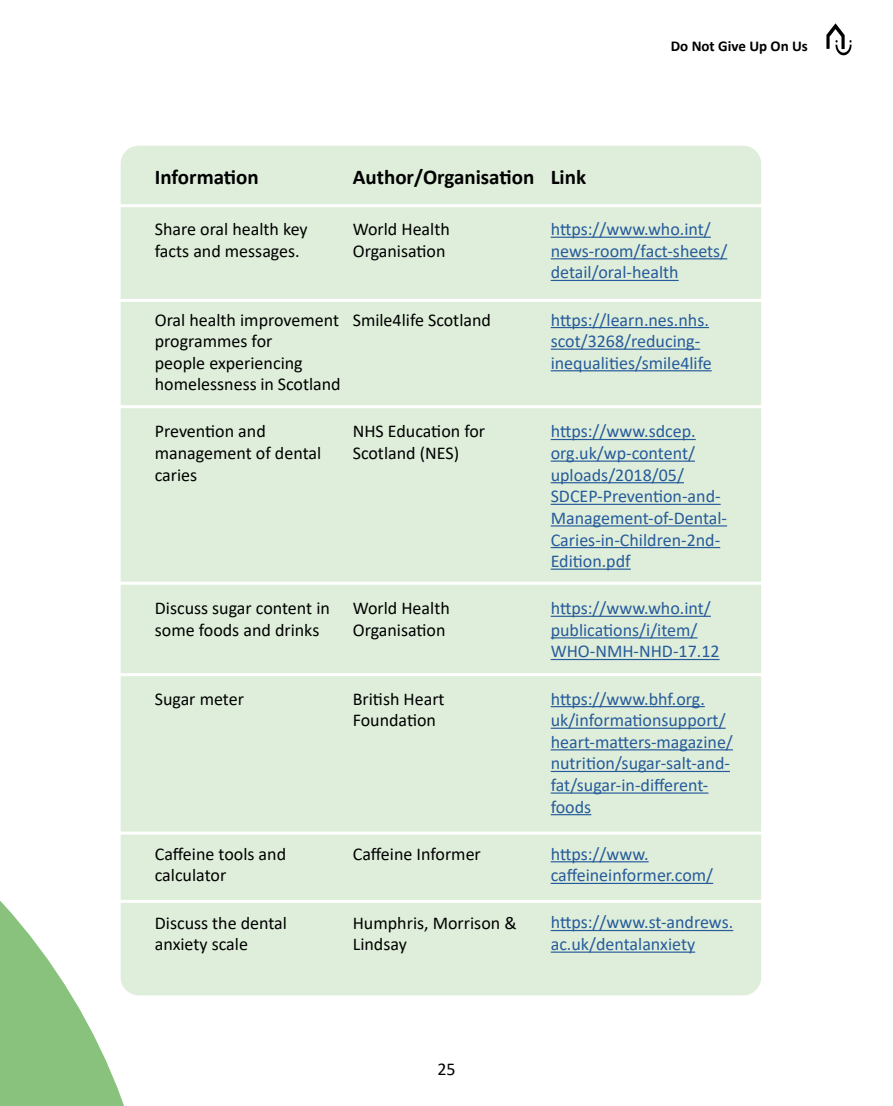
<style>
.page{position:relative;width:893px;height:1106px;background:#fff}
.page>*{position:absolute;margin:0;border:0;box-sizing:border-box;transform-origin:0 0}
.t1{font:700 21px "Calibri";color:#000}
.t2{font:18px/21.6px "Calibri";color:#275b9b}
.t3{font:18px/21.6px "Calibri";color:#000}
.t4{font:700 15px "Calibri";color:#000}
</style>
<div class="page">
<svg style="left:826px;top:23px;width:26px;height:32px"></svg>
<svg style="left:0;top:704px;width:159px;height:402px"></svg>
<div style="left:121px;top:146px;width:640px;height:849px;background:#deeeda;border-radius:18px"></div>
<hr style="left:118px;top:204px;width:760px;height:3px;background:#fff">
<hr style="left:551px;top:237px;width:160px;height:1px;background:#275b9b">
<hr style="left:551px;top:258px;width:176px;height:1px;background:#275b9b">
<hr style="left:551px;top:280px;width:128px;height:1px;background:#275b9b">
<hr style="left:551px;top:327px;width:158px;height:1px;background:#275b9b">
<hr style="left:551px;top:348px;width:149px;height:2px;background:#275b9b">
<hr style="left:551px;top:370px;width:161px;height:1px;background:#275b9b">
<hr style="left:551px;top:439px;width:145px;height:1px;background:#275b9b">
<hr style="left:551px;top:460px;width:144px;height:2px;background:#275b9b">
<hr style="left:551px;top:482px;width:133px;height:1px;background:#275b9b">
<hr style="left:551px;top:504px;width:170px;height:1px;background:#275b9b">
<hr style="left:551px;top:525px;width:176px;height:1px;background:#275b9b">
<hr style="left:551px;top:547px;width:169px;height:1px;background:#275b9b">
<hr style="left:551px;top:568px;width:80px;height:2px;background:#275b9b">
<hr style="left:551px;top:615px;width:160px;height:2px;background:#275b9b">
<hr style="left:551px;top:637px;width:147px;height:1px;background:#275b9b">
<hr style="left:551px;top:659px;width:169px;height:1px;background:#275b9b">
<hr style="left:551px;top:706px;width:154px;height:1px;background:#275b9b">
<hr style="left:551px;top:727px;width:175px;height:2px;background:#275b9b">
<hr style="left:551px;top:749px;width:182px;height:1px;background:#275b9b">
<hr style="left:551px;top:771px;width:179px;height:1px;background:#275b9b">
<hr style="left:551px;top:792px;width:157px;height:1px;background:#275b9b">
<hr style="left:551px;top:814px;width:40px;height:1px;background:#275b9b">
<hr style="left:551px;top:861px;width:98px;height:1px;background:#275b9b">
<hr style="left:551px;top:882px;width:162px;height:2px;background:#275b9b">
<hr style="left:551px;top:930px;width:182px;height:1px;background:#275b9b">
<hr style="left:551px;top:951px;width:144px;height:1px;background:#275b9b">
<hr style="left:102px;top:299px;width:760px;height:3px;background:#fff">
<hr style="left:51px;top:405px;width:760px;height:3px;background:#fff">
<hr style="left:78px;top:581px;width:760px;height:3px;background:#fff">
<hr style="left:66px;top:673px;width:760px;height:3px;background:#fff">
<hr style="left:86px;top:831px;width:760px;height:3px;background:#fff">
<hr style="left:86px;top:899px;width:760px;height:3px;background:#fff">
<p class="t4" style="left:671px;top:35px;width:139px">Do Not Give Up On Us</p>
<p class="t1" style="left:155px;top:163px;width:105px">Information</p>
<p class="t1" style="left:353px;top:163px;width:235px">Author/Organisation Link</p>
<p class="t3" style="left:155px;top:218px;width:154px">Share oral health key facts and messages.</p>
<p class="t3" style="left:353px;top:218px;width:99px">World Health<br>Organisation</p>
<p class="t2" style="left:551px;top:218px;width:178px">https://www.who.int/ news-room/fact-sheets/ detail/oral-health</p>
<p class="t3" style="left:155px;top:308px;width:187px">Oral health improvement programmes for<br>people experiencing homelessness in Scotland</p>
<p class="t3" style="left:353px;top:308px;width:140px">Smile4life Scotland</p>
<p class="t2" style="left:551px;top:308px;width:163px">https://learn.nes.nhs. scot/3268/reducing&shy;inequalities/smile4life</p>
<p class="t3" style="left:155px;top:420px;width:168px">Prevention and management of dental caries</p>
<p class="t3" style="left:353px;top:420px;width:134px">NHS Education for<br>Scotland (NES)</p>
<p class="t2" style="left:551px;top:420px;width:178px">https://www.sdcep. org.uk/wp-content/ uploads/2018/05/<br>SDCEP-Prevention-and-<br>Management-of-Dental-<br>Caries-in-Children-2nd-<br>Edition.pdf</p>
<p class="t3" style="left:155px;top:597px;width:177px">Discuss sugar content in some foods and drinks</p>
<p class="t3" style="left:353px;top:597px;width:99px">World Health<br>Organisation</p>
<p class="t2" style="left:551px;top:597px;width:170px">https://www.who.int/ publications/i/item/<br>WHO-NMH-NHD-17.12</p>
<p class="t3" style="left:155px;top:687px;width:91px">Sugar meter</p>
<p class="t3" style="left:353px;top:687px;width:93px">British Heart<br>Foundation</p>
<p class="t2" style="left:551px;top:687px;width:184px">https://www.bhf.org. uk/informationsupport/ heart-matters-magazine/ nutrition/sugar-salt-and&shy;fat/sugar-in-different&shy;foods</p>
<p class="t3" style="left:155px;top:842px;width:133px">Caffeine tools and calculator</p>
<p class="t3" style="left:353px;top:842px;width:130px">Caffeine Informer</p>
<p class="t2" style="left:551px;top:842px;width:164px">https://www. caffeineinformer.com/</p>
<p class="t3" style="left:155px;top:911px;width:134px">Discuss the dental anxiety scale</p>
<p class="t3" style="left:353px;top:911px;width:165px">Humphris, Morrison &amp;<br>Lindsay</p>
<p class="t2" style="left:551px;top:911px;width:184px">https://www.st-andrews. ac.uk/dentalanxiety</p>
<p class="t3" style="left:437px;top:1057px;width:20px">25</p>
</div>
